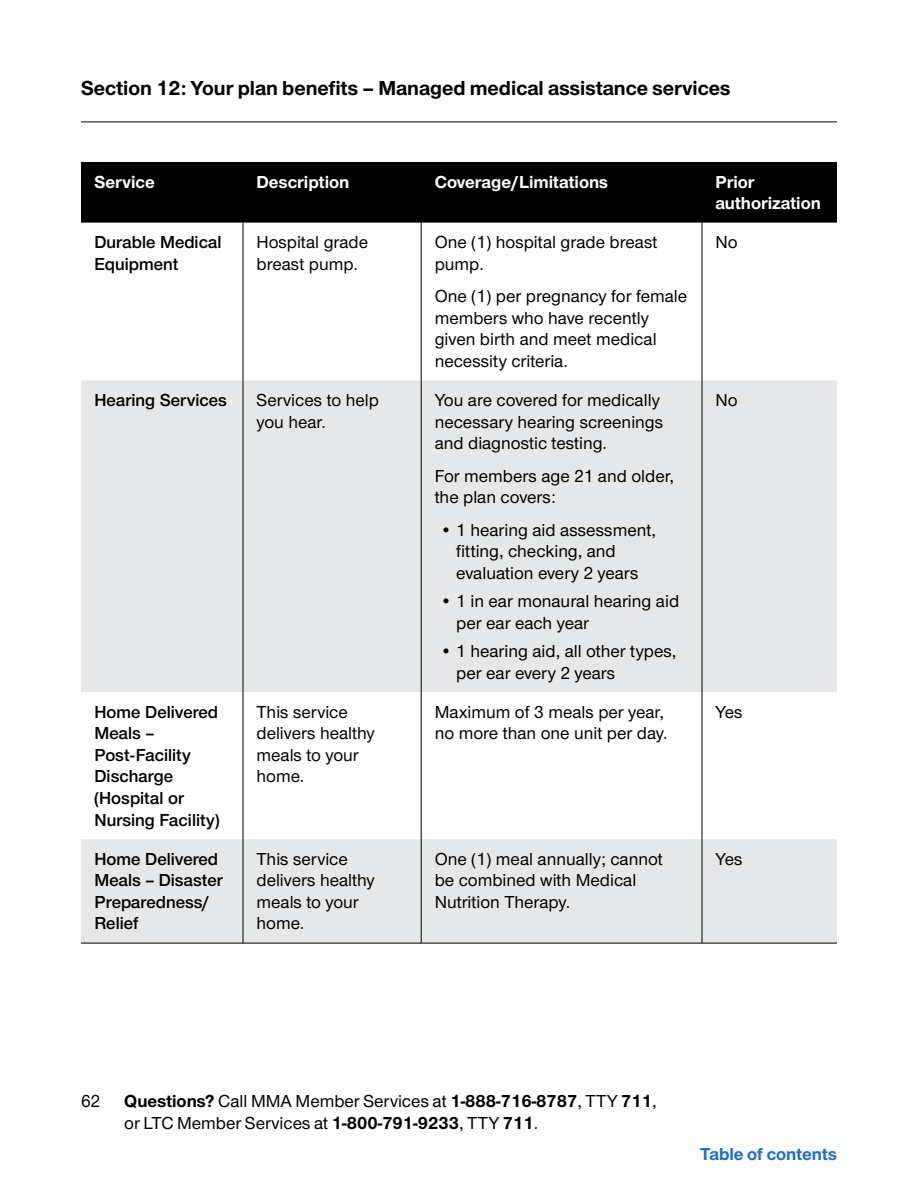
<style>
.page{position:relative;width:918px;height:1188px;background:#fff}
.page>*{position:absolute;margin:0;border:0;box-sizing:border-box;transform-origin:0 0}
.t1{font:700 21px "UHC Sans";color:#000}
.Table___body{font:500 18px/21.6px "UHC Sans";color:#000}
.Table___SemiBold{font:600 18px/21.6px "UHC Sans";color:#000}
.Table___headers_-_RE{font:700 18px/21.6px "UHC Sans";color:#fff}
.t2{font:700 18px "UHC Sans";color:#196ecf}
.s1{font-weight:700}
</style>
<div class="page">
<hr style="left:81px;top:122px;width:756px;height:1px;background:#000">
<div style="left:81px;top:162px;width:756px;height:61px;background:#000"></div>
<svg style="left:81px;top:380px;width:756px;height:563px;fill:#e6e7e8"></svg>
<hr style="left:243px;top:162px;width:1px;height:61px;background:#000">
<hr style="left:421px;top:162px;width:1px;height:61px;background:#000">
<hr style="left:702px;top:162px;width:1px;height:61px;background:#000">
<hr style="left:243px;top:223px;width:1px;height:157px;background:#000">
<hr style="left:421px;top:223px;width:1px;height:157px;background:#000">
<hr style="left:702px;top:223px;width:1px;height:157px;background:#000">
<hr style="left:243px;top:380px;width:1px;height:312px;background:#000">
<hr style="left:421px;top:380px;width:1px;height:312px;background:#000">
<hr style="left:702px;top:380px;width:1px;height:312px;background:#000">
<hr style="left:243px;top:692px;width:1px;height:147px;background:#000">
<hr style="left:421px;top:692px;width:1px;height:147px;background:#000">
<hr style="left:702px;top:692px;width:1px;height:147px;background:#000">
<hr style="left:243px;top:839px;width:1px;height:104px;background:#000">
<hr style="left:421px;top:839px;width:1px;height:104px;background:#000">
<hr style="left:702px;top:839px;width:1px;height:104px;background:#000">
<hr style="left:81px;top:943px;width:162px;height:1px;background:#000">
<hr style="left:243px;top:943px;width:178px;height:1px;background:#000">
<hr style="left:421px;top:943px;width:281px;height:1px;background:#000">
<hr style="left:702px;top:943px;width:135px;height:1px;background:#000">
<p class="t1" style="left:81px;top:74px;width:651px">Section 12: Your plan benefits – Managed medical assistance services</p>
<p class="Table___headers_-_RE" style="left:94px;top:170px;width:62px">Service</p>
<p class="Table___headers_-_RE" style="left:256px;top:170px;width:94px">Description</p>
<p class="Table___headers_-_RE" style="left:435px;top:170px;width:175px">Coverage/Limitations</p>
<p class="Table___headers_-_RE" style="left:716px;top:170px;width:107px">Prior authorization</p>
<p class="Table___SemiBold" style="left:94px;top:231px;width:129px">Durable Medical<br>Equipment</p>
<p class="Table___body" style="left:256px;top:231px;width:113px">Hospital grade breast pump.</p>
<p class="Table___body" style="left:435px;top:231px;width:224px">One (1) hospital grade breast pump.</p>
<p class="Table___body" style="left:435px;top:285px;width:254px">One (1) per pregnancy for female members who have recently given birth and meet medical necessity criteria.</p>
<p class="Table___body" style="left:716px;top:231px;width:24px">No</p>
<p class="Table___SemiBold" style="left:94px;top:388px;width:134px">Hearing Services</p>
<p class="Table___body" style="left:256px;top:388px;width:124px">Services to help you hear.</p>
<p class="Table___body" style="left:435px;top:388px;width:230px">You are covered for medically necessary hearing screenings and diagnostic testing.</p>
<p class="Table___body" style="left:435px;top:464px;width:241px">For members age 21 and older, the plan covers:</p>
<p class="Table___body" style="left:456px;top:518px;width:201px;text-indent:-16px">• 1 hearing aid assessment, fitting, checking, and evaluation every 2 years</p>
<p class="Table___body" style="left:456px;top:590px;width:224px;text-indent:-16px">• 1 in ear monaural hearing aid per ear each year</p>
<p class="Table___body" style="left:456px;top:639px;width:222px;text-indent:-16px">• 1 hearing aid, all other types, per ear every 2 years</p>
<p class="Table___body" style="left:716px;top:388px;width:24px">No</p>
<p class="Table___SemiBold" style="left:94px;top:700px;width:126px">Home Delivered<br>Meals –<br>Post-Facility<br>Discharge (Hospital or<br>Nursing Facility)</p>
<p class="Table___body" style="left:256px;top:700px;width:120px">This service delivers healthy meals to your home.</p>
<p class="Table___body" style="left:435px;top:700px;width:234px">Maximum of 3 meals per year, no more than one unit per day.</p>
<p class="Table___body" style="left:716px;top:700px;width:29px">Yes</p>
<p class="Table___SemiBold" style="left:94px;top:847px;width:130px">Home Delivered<br>Meals – Disaster<br>Preparedness/<br>Relief</p>
<p class="Table___body" style="left:256px;top:847px;width:120px">This service delivers healthy meals to your home.</p>
<p class="Table___body" style="left:435px;top:847px;width:230px">One (1) meal annually; cannot be combined with Medical<br>Nutrition Therapy.</p>
<p class="Table___body" style="left:716px;top:847px;width:29px">Yes</p>
<p class="Table___body" style="left:81px;top:1089px;width:21px">62</p>
<p class="Table___body" style="left:124px;top:1089px;width:534px"><span class="s1">Questions?</span> Call MMA Member Services at <span class="s1">1-888-716-8787</span>, TTY <span class="s1">711</span>, or LTC Member Services at <span class="s1">1-800-791-9233</span>, TTY <span class="s1">711</span>.</p>
<p class="t2" style="left:700px;top:1142px;width:138px">Table of contents</p>
</div>
